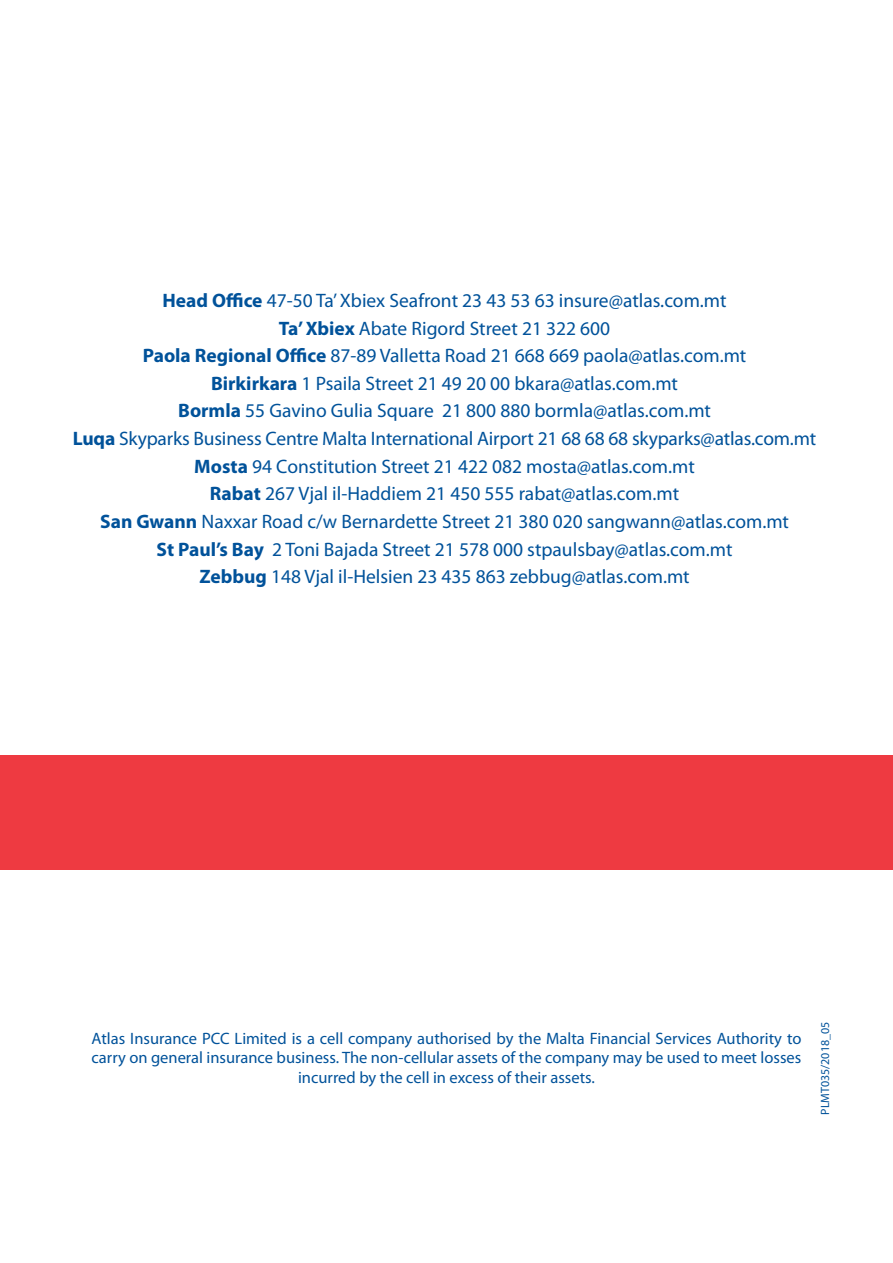
<style>
.page{position:relative;width:893px;height:1263px;background:#fff}
.page>*{position:absolute;margin:0;border:0;box-sizing:border-box;transform-origin:0 0}
.BODY_TEXT{font:19.5px "Myriad Pro";color:#01529a}
.BODY_TEXT-2{font:16.5px/19.8px "Myriad Pro";color:#01529a;text-align:center}
.t1{font:12px "Myriad Pro";color:#01529a}
.s1{font-weight:700}
</style>
<div class="page">
<div style="left:0;top:755px;width:893px;height:114px;background:#ee3a41"></div>
<p class="BODY_TEXT" style="left:162px;top:288px;width:566px"><span class="s1">Head Office</span> 47-50 Ta’ Xbiex Seafront 23 43 53 63 insure@atlas.com.mt</p>
<p class="BODY_TEXT" style="left:279px;top:316px;width:333px"><span class="s1">Ta’ Xbiex</span> Abate Rigord Street 21 322 600</p>
<p class="BODY_TEXT" style="left:143px;top:344px;width:605px"><span class="s1">Paola Regional Office</span> 87-89 Valletta Road 21 668 669 paola@atlas.com.mt</p>
<p class="BODY_TEXT" style="left:211px;top:371px;width:468px"><span class="s1">Birkirkara</span> 1 Psaila Street 21 49 20 00 bkara@atlas.com.mt</p>
<p class="BODY_TEXT" style="left:178px;top:399px;width:534px"><span class="s1">Bormla</span> 55 Gavino Gulia Square 21 800 880 bormla@atlas.com.mt</p>
<p class="BODY_TEXT" style="left:73px;top:427px;width:745px"><span class="s1">Luqa</span> Skyparks Business Centre Malta International Airport 21 68 68 68 skyparks@atlas.com.mt</p>
<p class="BODY_TEXT" style="left:194px;top:454px;width:502px"><span class="s1">Mosta</span> 94 Constitution Street 21 422 082 mosta@atlas.com.mt</p>
<p class="BODY_TEXT" style="left:210px;top:482px;width:471px"><span class="s1">Rabat</span> 267 Vjal il-Haddiem 21 450 555 rabat@atlas.com.mt</p>
<p class="BODY_TEXT" style="left:100px;top:509px;width:690px"><span class="s1">San Gwann</span> Naxxar Road c/w Bernardette Street 21 380 020 sangwann@atlas.com.mt</p>
<p class="BODY_TEXT" style="left:157px;top:537px;width:577px"><span class="s1">St Paul’s Bay</span> 2 Toni Bajada Street 21 578 000 stpaulsbay@atlas.com.mt</p>
<p class="BODY_TEXT" style="left:199px;top:565px;width:492px"><span class="s1">Zebbug</span> 148 Vjal il-Helsien 23 435 863 zebbug@atlas.com.mt</p>
<p class="BODY_TEXT-2" style="left:92px;top:1028px;width:711px">Atlas Insurance PCC Limited is a cell company authorised by the Malta Financial Services Authority to carry on general insurance business. The non-cellular assets of the company may be used to meet losses incurred by the cell in excess of their assets.</p>
<p class="t1" style="left:818px;top:1115px;width:95px;rotate:-90deg">PLMT035/2018_05</p>
</div>
